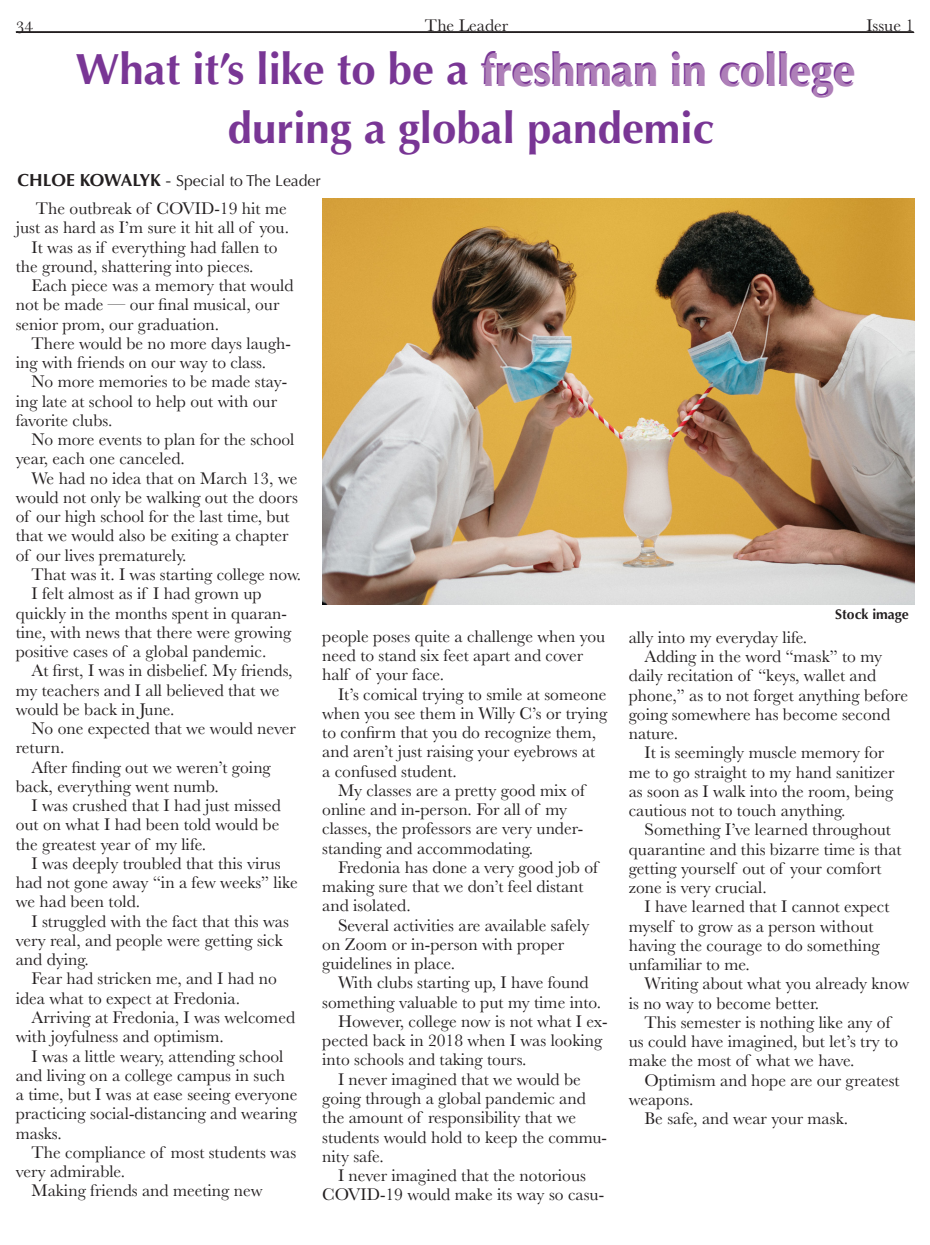
<style>
.page{position:relative;width:930px;height:1245px;background:#fff}
.page>*{position:absolute;margin:0;border:0;box-sizing:border-box;transform-origin:0 0}
.t1{font:700 43.75px "Optima";color:#793695}
.t2{font:17.5px/19.2px "Baskerville";color:#231f20}
.t3{font:15.75px "Optima";color:#231f20}
.t4{font:700 14px "Optima";color:#231f20}
.s1{color:#ae7fb8}
.s2{font-weight:700;font-size:17.5px}
.s3{font-size:17.5px}
</style>
<div class="page">
<svg style="left:15px;top:31px;width:899px;height:2px"></svg>
<img style="left:322px;top:198px;width:592px;height:406px">
<p class="t2" style="left:16px;top:18px;width:19px">34</p>
<p class="t2" style="left:425px;top:16px;width:85px">The Leader</p>
<p class="t2" style="left:866px;top:16px;width:49px">Issue 1</p>
<p class="t1" style="left:76px;top:44px;width:781px">What it’s like to be a <span class="s1">freshman in college</span></p>
<p class="t1" style="left:228px;top:102px;width:488px">during a global pandemic</p>
<p class="t3" style="left:18px;top:172px;width:304px"><span class="s2">CHLOE KOWALYK</span> <span class="s3">-</span> Special to The Leader</p>
<p class="t2" style="left:16px;top:199px;width:275px;text-align:right">The outbreak of COVID-19 hit me just as hard as I’m sure it hit all of you.</p>
<p class="t2" style="left:16px;top:237px;width:263px;text-indent:16px">It was as if everything had fallen to the ground, shattering into pieces.</p>
<p class="t2" style="left:16px;top:276px;width:279px;text-indent:16px">Each piece was a memory that would not be made — our final musical, our senior prom, our graduation.</p>
<p class="t2" style="left:16px;top:334px;width:277px;text-indent:16px">There would be no more days laugh&shy;ing with friends on our way to class.</p>
<p class="t2" style="left:16px;top:372px;width:273px;text-indent:16px">No more memories to be made stay&shy;ing late at school to help out with our favorite clubs.</p>
<p class="t2" style="left:16px;top:430px;width:280px;text-indent:16px">No more events to plan for the school year, each one canceled.</p>
<p class="t2" style="left:16px;top:468px;width:283px;text-indent:16px">We had no idea that on March 13, we would not only be walking out the doors of our high school for the last time, but that we would also be exiting a chapter of our lives prematurely.</p>
<p class="t2" style="left:32px;top:565px;width:271px">That was it. I was starting college now.</p>
<p class="t2" style="left:16px;top:584px;width:277px;text-indent:16px">I felt almost as if I had grown up quickly in the months spent in quaran&shy;tine, with news that there were growing positive cases of a global pandemic.</p>
<p class="t2" style="left:16px;top:661px;width:278px;text-indent:16px">At first, I was in disbelief. My friends, my teachers and I all believed that we would be back in June.</p>
<p class="t2" style="left:16px;top:719px;width:281px;text-indent:16px">No one expected that we would never return.</p>
<p class="t2" style="left:16px;top:757px;width:256px;text-indent:16px">After finding out we weren’t going back, everything went numb.</p>
<p class="t2" style="left:16px;top:796px;width:266px;text-align:justify;text-indent:16px">I was crushed that I had just missed out on what I had been told would be the greatest year of my life.</p>
<p class="t2" style="left:16px;top:853px;width:283px;text-indent:16px">I was deeply troubled that this virus had not gone away “in a few weeks” like we had been told.</p>
<p class="t2" style="left:16px;top:911px;width:274px;text-indent:16px">I struggled with the fact that this was very real, and people were getting sick and dying.</p>
<p class="t2" style="left:16px;top:969px;width:262px;text-indent:16px">Fear had stricken me, and I had no idea what to expect at Fredonia.</p>
<p class="t2" style="left:16px;top:1007px;width:281px;text-indent:16px">Arriving at Fredonia, I was welcomed with joyfulness and optimism.</p>
<p class="t2" style="left:16px;top:1046px;width:283px;text-indent:16px">I was a little weary, attending school and living on a college campus in such a time, but I was at ease seeing everyone practicing social-distancing and wearing masks.</p>
<p class="t2" style="left:16px;top:1142px;width:282px;text-indent:16px">The compliance of most students was very admirable.</p>
<p class="t2" style="left:32px;top:1181px;width:232px">Making friends and meeting new</p>
<p class="t2" style="left:322px;top:626px;width:284px">people poses quite a challenge when you need to stand six feet apart and cover half of your face.</p>
<p class="t2" style="left:322px;top:684px;width:286px;text-indent:16px">It’s comical trying to smile at someone when you see them in Willy C’s or trying to confirm that you do recognize them, and aren’t just raising your eyebrows at a confused student.</p>
<p class="t2" style="left:322px;top:780px;width:264px;text-indent:16px">My classes are a pretty good mix of online and in-person. For all of my classes, the professors are very under&shy;standing and accommodating.</p>
<p class="t2" style="left:322px;top:857px;width:277px;text-indent:16px">Fredonia has done a very good job of making sure that we don’t feel distant and isolated.</p>
<p class="t2" style="left:322px;top:915px;width:268px;text-indent:16px">Several activities are available safely on Zoom or in-person with proper guidelines in place.</p>
<p class="t2" style="left:322px;top:973px;width:280px;text-align:center">With clubs starting up, I have found something valuable to put my time into.</p>
<p class="t2" style="left:322px;top:1011px;width:287px;text-indent:16px">However, college now is not what I ex&shy;pected back in 2018 when I was looking into schools and taking tours.</p>
<p class="t2" style="left:322px;top:1069px;width:286px;text-indent:16px">I never imagined that we would be going through a global pandemic and the amount of responsibility that we students would hold to keep the commu&shy;nity safe.</p>
<p class="t2" style="left:322px;top:1165px;width:283px;text-align:center">I never imagined that the notorious<br>COVID-19 would make its way so casu-</p>
<p class="t4" style="left:835px;top:606px;width:75px">Stock image</p>
<p class="t2" style="left:628px;top:627px;width:180px">ally into my everyday life.</p>
<p class="t2" style="left:628px;top:647px;width:281px;text-indent:16px">Adding in the word “mask” to my daily recitation of “keys, wallet and phone,” as to not forget anything before going somewhere has become second nature.</p>
<p class="t2" style="left:628px;top:743px;width:267px;text-indent:16px">It is seemingly muscle memory for me to go straight to my hand sanitizer as soon as I walk into the room, being cautious not to touch anything.</p>
<p class="t2" style="left:628px;top:820px;width:274px;text-indent:16px">Something I’ve learned throughout quarantine and this bizarre time is that getting yourself out of your comfort zone is very crucial.</p>
<p class="t2" style="left:628px;top:897px;width:262px;text-indent:16px">I have learned that I cannot expect myself to grow as a person without having the courage to do something unfamiliar to me.</p>
<p class="t2" style="left:628px;top:974px;width:282px;text-indent:16px">Writing about what you already know is no way to become better.</p>
<p class="t2" style="left:628px;top:1012px;width:271px;text-indent:16px">This semester is nothing like any of us could have imagined, but let’s try to make the most of what we have.</p>
<p class="t2" style="left:628px;top:1070px;width:272px;text-indent:16px">Optimism and hope are our greatest weapons.</p>
<p class="t2" style="left:644px;top:1109px;width:205px">Be safe, and wear your mask.</p>
</div>
